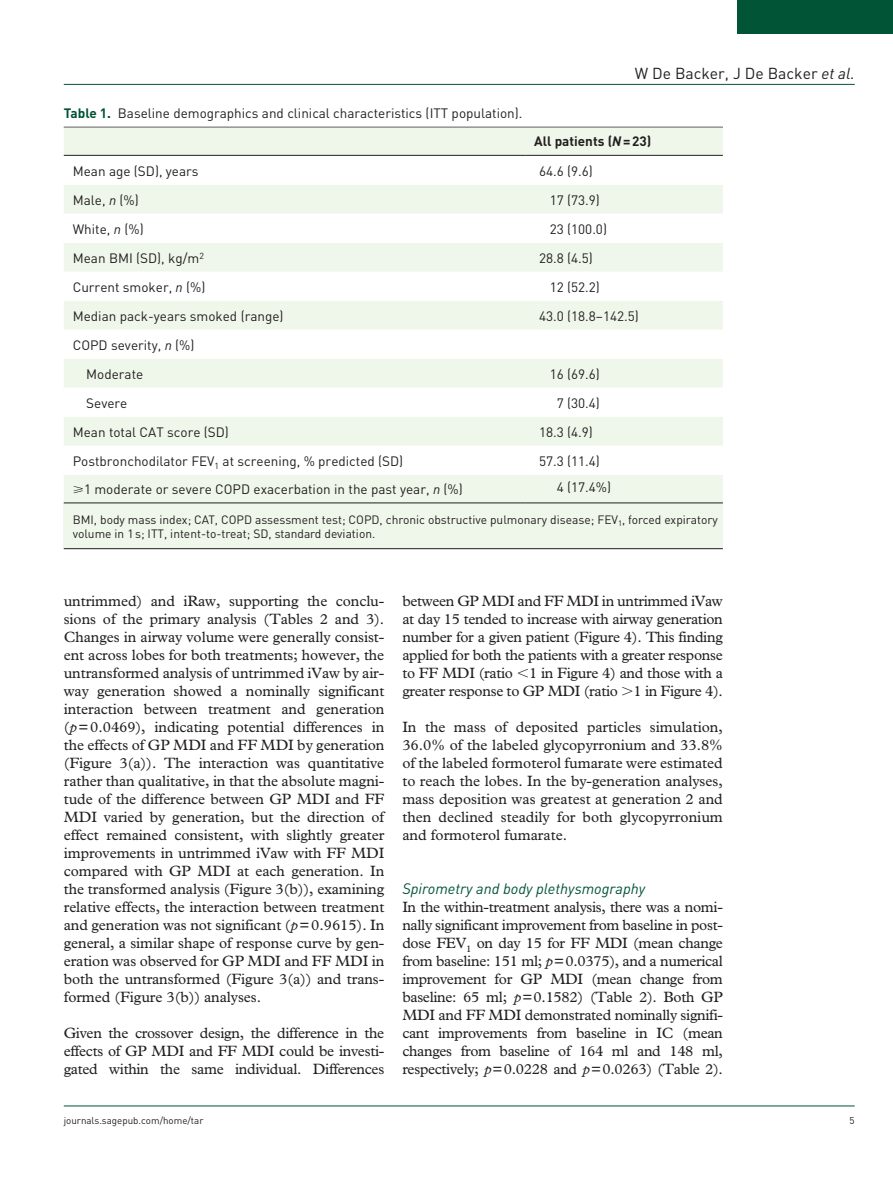
<style>
.page{position:relative;width:893px;height:1191px;background:#fff}
.page>*{position:absolute;margin:0;border:0;box-sizing:border-box;transform-origin:0 0}
.t1{font:15.75px "DIN";color:#231f20}
.t2{font:15px/18px "Plantin Std";letter-spacing:-.02em;color:#231f20;text-align:justify}
.t3{font:italic 15px "DIN";color:#015436}
.t4{font:13.5px/29px "DIN";color:#231f20}
.t5{font:700 13.5px "DIN";color:#231f20}
.t6{font:12px/14.2px "DIN";color:#231f20}
.t7{font:9.75px "DIN";color:#231f20}
.s1{font-weight:700;color:#015436}
.s2{font-style:italic}
</style>
<div class="page">
<hr style="left:64px;top:84px;width:791px;height:1px;background:#015436">
<hr style="left:64px;top:1105px;width:791px;height:1px;background:#015436">
<div style="left:738px;top:0;width:155px;height:34px;background:#015436"></div>
<div style="left:64px;top:502px;width:659px;height:47px;background:#eff7ea"></div>
<hr style="left:64px;top:127px;width:659px;height:1px;background:#231f20">
<hr style="left:64px;top:548px;width:659px;height:1px;background:#231f20">
<div style="left:64px;top:128px;width:659px;height:374px;background:#eff7ea"></div>
<svg style="left:64px;top:156px;width:659px;height:318px"></svg>
<hr style="left:64px;top:155px;width:461px;height:1px;background:#231f20">
<hr style="left:525px;top:155px;width:198px;height:1px;background:#231f20">
<hr style="left:64px;top:502px;width:461px;height:1px;background:#231f20">
<hr style="left:525px;top:502px;width:198px;height:1px;background:#231f20">
<p class="t4" style="left:64px;top:98px;width:460px"><span class="s1">Table 1.</span> Baseline demographics and clinical characteristics (ITT population).</p>
<p class="t1" style="left:635px;top:63px;width:221px">W De Backer, J De Backer <span class="s2">et al.</span></p>
<p class="t5" style="left:534px;top:133px;width:119px">All patients (<span class="s2">N</span>=23)</p>
<p class="t4" style="left:73px;top:156px;width:127px">Mean age (SD), years</p>
<p class="t4" style="left:539px;top:156px;width:55px">64.6 (9.6)</p>
<p class="t4" style="left:73px;top:185px;width:68px">Male, <span class="s2">n</span> (%)</p>
<p class="t4" style="left:550px;top:185px;width:52px">17 (73.9)</p>
<p class="t4" style="left:73px;top:214px;width:72px">White, <span class="s2">n</span> (%)</p>
<p class="t4" style="left:550px;top:214px;width:59px">23 (100.0)</p>
<p class="t4" style="left:73px;top:243px;width:133px">Mean BMI (SD), kg/m<sup>2</sup></p>
<p class="t4" style="left:539px;top:243px;width:55px">28.8 (4.5)</p>
<p class="t4" style="left:73px;top:272px;width:134px">Current smoker, <span class="s2">n</span> (%)</p>
<p class="t4" style="left:550px;top:272px;width:52px">12 (52.2)</p>
<p class="t4" style="left:73px;top:301px;width:212px">Median pack-years smoked (range)</p>
<p class="t4" style="left:539px;top:301px;width:101px">43.0 (18.8–142.5)</p>
<p class="t4" style="left:86px;top:330px;width:110px;text-indent:-14px">COPD severity, <span class="s2">n</span> (%)<br>Moderate</p>
<p class="t4" style="left:550px;top:359px;width:52px">16 (69.6)</p>
<p class="t4" style="left:86px;top:388px;width:43px">Severe</p>
<p class="t4" style="left:557px;top:388px;width:45px">7 (30.4)</p>
<p class="t4" style="left:73px;top:417px;width:158px">Mean total CAT score (SD)</p>
<p class="t4" style="left:539px;top:417px;width:55px">18.3 (4.9)</p>
<p class="t4" style="left:73px;top:446px;width:332px">Postbronchodilator FEV<sub>1</sub> at screening, % predicted (SD)</p>
<p class="t4" style="left:539px;top:446px;width:62px">57.3 (11.4)</p>
<p class="t4" style="left:73px;top:474px;width:392px">⩾1 moderate or severe COPD exacerbation in the past year, <span class="s2">n</span> (%)</p>
<p class="t4" style="left:557px;top:472px;width:56px">4 (17.4%)</p>
<p class="t6" style="left:73px;top:512px;width:646px">BMI, body mass index; CAT, COPD assessment test; COPD, chronic obstructive pulmonary disease; FEV<sub>1</sub>, forced expiratory volume in 1s; ITT, intent-to-treat; SD, standard deviation.</p>
<p class="t2" style="left:64px;top:592px;width:322px">untrimmed) and iRaw, supporting the conclu&shy;sions of the primary analysis (Tables 2 and 3).<br>Changes in airway volume were generally consist&shy;ent across lobes for both treatments; however, the untransformed analysis of untrimmed iVaw by air&shy;way generation showed a nominally significant interaction between treatment and generation (<span class="s2">p</span>=0.0469), indicating potential differences in the effects of GP MDI and FF MDI by generation (Figure 3(a)). The interaction was quantitative rather than qualitative, in that the absolute magni&shy;tude of the difference between GP MDI and FF MDI varied by generation, but the direction of effect remained consistent, with slightly greater improvements in untrimmed iVaw with FF MDI compared with GP MDI at each generation. In the transformed analysis (Figure 3(b)), examining relative effects, the interaction between treatment and generation was not significant (<span class="s2">p</span>=0.9615). In general, a similar shape of response curve by gen&shy;eration was observed for GP MDI and FF MDI in both the untransformed (Figure 3(a)) and trans&shy;formed (Figure 3(b)) analyses.</p>
<p class="t2" style="left:64px;top:1024px;width:322px">Given the crossover design, the difference in the effects of GP MDI and FF MDI could be investi&shy;gated within the same individual. Differences</p>
<p class="t2" style="left:402px;top:592px;width:322px">between GP MDI and FF MDI in untrimmed iVaw at day 15 tended to increase with airway generation number for a given patient (Figure 4). This finding applied for both the patients with a greater response to FF MDI (ratio 1 in Figure 4) and those with a greater response to GP MDI (ratio 1 in Figure 4).</p>
<p class="t2" style="left:402px;top:718px;width:322px">In the mass of deposited particles simulation, 36.0% of the labeled glycopyrronium and 33.8% of the labeled formoterol fumarate were estimated to reach the lobes. In the by-generation analyses, mass deposition was greatest at generation 2 and then declined steadily for both glycopyrronium and formoterol fumarate.</p>
<p class="t3" style="left:402px;top:879px;width:244px">Spirometry and body plethysmography</p>
<p class="t2" style="left:402px;top:898px;width:322px">In the within-treatment analysis, there was a nomi&shy;nally significant improvement from baseline in post&shy;dose FEV<sub>1</sub> on day 15 for FF MDI (mean change from baseline: 151 ml; <span class="s2">p</span>=0.0375), and a numerical improvement for GP MDI (mean change from baseline: 65 ml; <span class="s2">p</span>=0.1582) (Table 2). Both GP MDI and FF MDI demonstrated nominally signifi&shy;cant improvements from baseline in IC (mean changes from baseline of 164 ml and 148 ml, respectively; <span class="s2">p</span>=0.0228 and <span class="s2">p</span>=0.0263) (Table 2).</p>
<p class="t7" style="left:64px;top:1114px;width:141px">journals.sagepub.com/home/tar</p>
<p class="t7" style="left:850px;top:1114px;width:7px">5</p>
</div>
